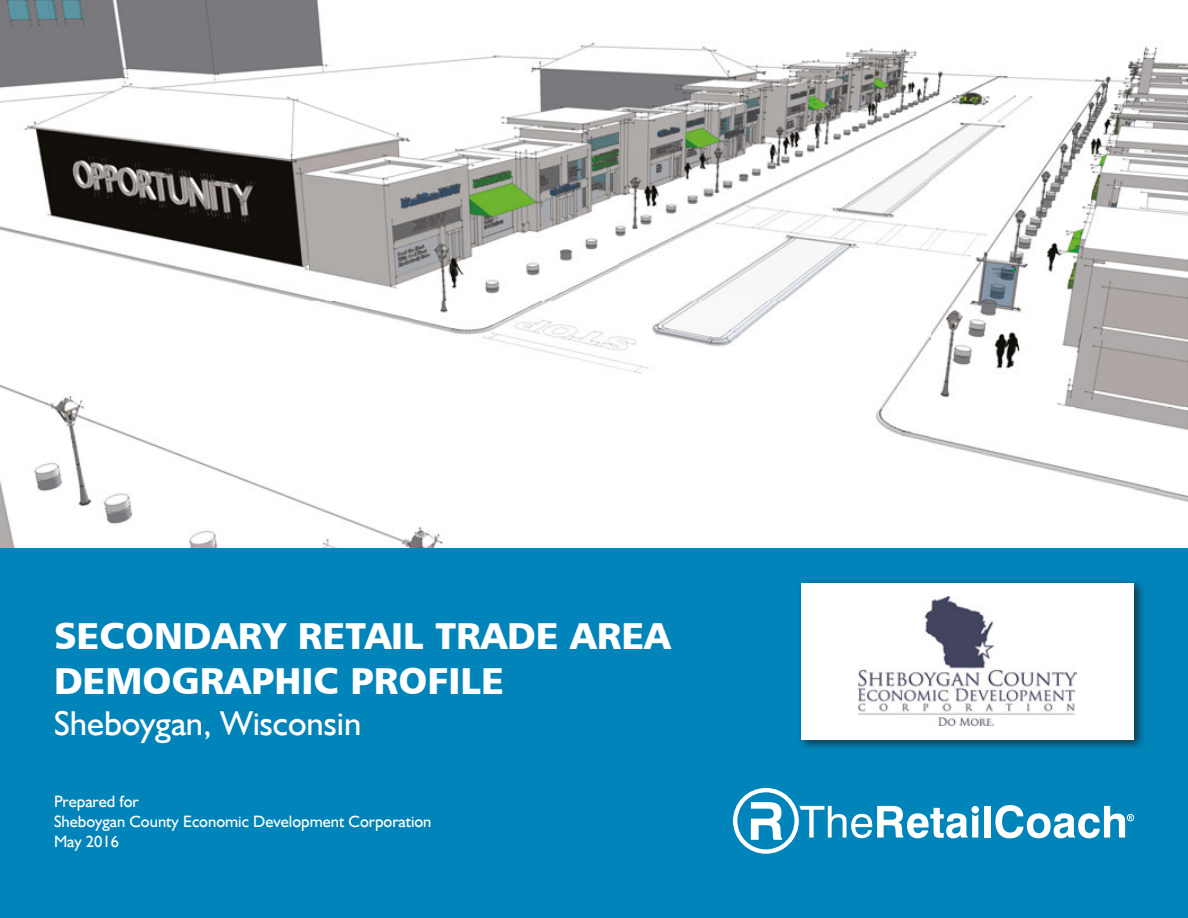
<style>
.page{position:relative;width:1188px;height:918px;background:#fff}
.page>*{position:absolute;margin:0;border:0;box-sizing:border-box;transform-origin:0 0}
.WhiteCoverTitle{font:37.5px "Humanist 777 BT Black B";color:#fff}
.WhiteCoverTitle-2{font:34.5px "Humanist 521 TL";color:#fff}
.WhiteCoverSubTitle{font:16.5px "Humanist 521 TL";color:#fff}
</style>
<div class="page">
<img style="left:0;top:0;width:1188px;height:549px">
<div style="left:0;top:549px;width:1188px;height:369px;background:#0084ba"></div>
<div style="left:984px;top:806px;width:7px;height:32px;background:#fff"></div>
<svg style="left:733px;top:788px;width:246px;height:66px"></svg>
<svg style="left:995px;top:805px;width:137px;height:33px"></svg>
<div style="left:1127px;top:814px;width:7px;height:7px;border:1px solid #fff;border-radius:50%"></div>
<div style="left:797px;top:578px;width:349px;height:174px;background:#1d1d1b;opacity:.75"></div>
<div style="left:801px;top:583px;width:333px;height:156px;background:#fff"></div>
<img style="left:859px;top:596px;width:218px;height:130px">
<p class="WhiteCoverTitle" style="left:54px;top:611px;width:618px">SECONDARY RETAIL TRADE AREA</p>
<p class="WhiteCoverTitle" style="left:54px;top:656px;width:451px">DEMOGRAPHIC PROFILE</p>
<p class="WhiteCoverTitle-2" style="left:54px;top:701px;width:309px">Sheboygan, Wisconsin</p>
<p class="WhiteCoverSubTitle" style="left:54px;top:791px;width:86px">Prepared for</p>
<p class="WhiteCoverSubTitle" style="left:54px;top:811px;width:379px">Sheboygan County Economic Development Corporation</p>
<p class="WhiteCoverSubTitle" style="left:54px;top:831px;width:67px">May 2016</p>
</div>
